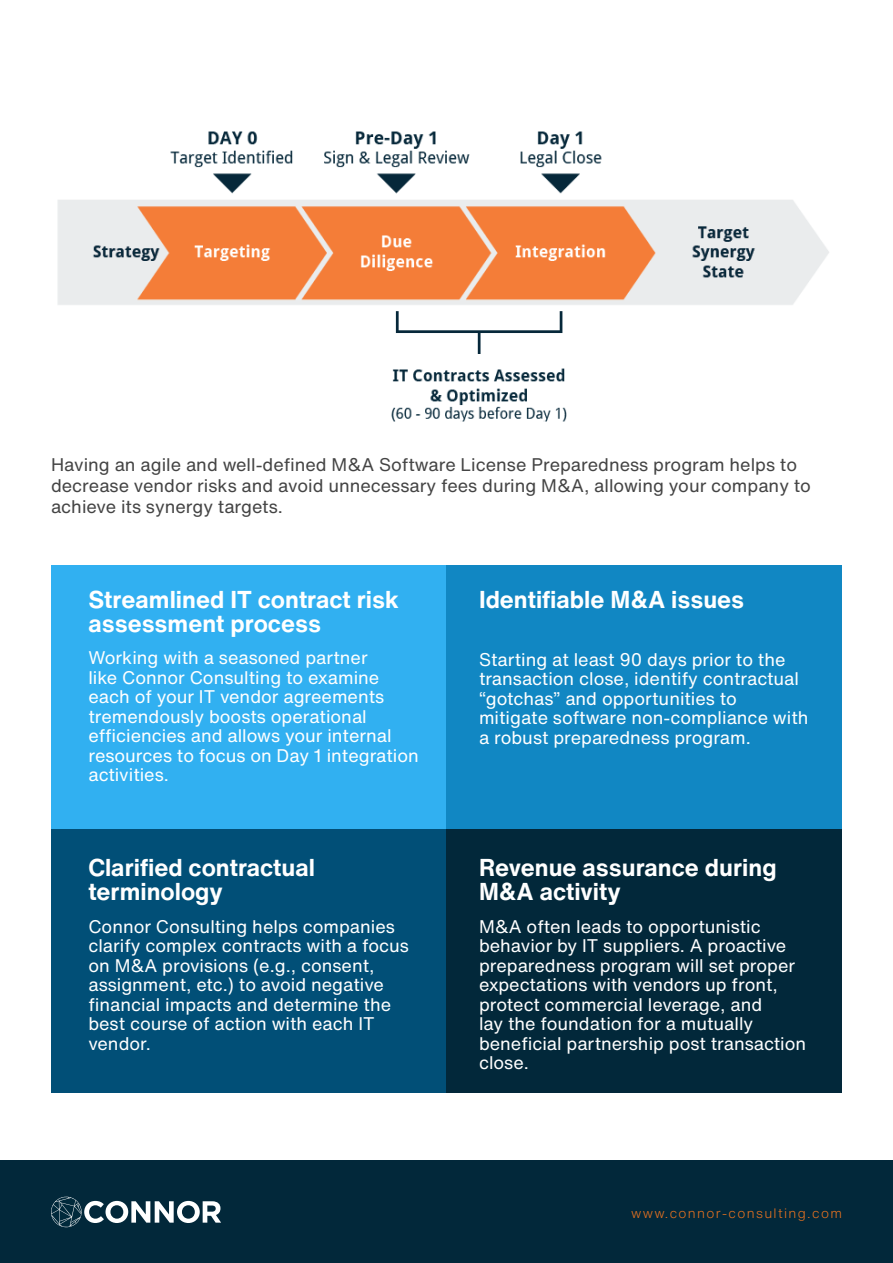
<style>
.page{position:relative;width:893px;height:1263px;background:#fff}
.page>*{position:absolute;margin:0;border:0;box-sizing:border-box;transform-origin:0 0}
.t1{font:700 24px/24px "Helvetica Now Text";color:#fff}
.t2{font:18px/19.5px "Helvetica Now Text";color:#fff}
.t3{font:18px/21px "Helvetica Now Text";color:#444}
.t4{font:300 13.5px "Helvetica Now Text";letter-spacing:.1em;color:#ee741f}
</style>
<div class="page">
<div style="left:0;top:1161px;width:893px;height:102px;background:#02283a"></div>
<svg style="left:51px;top:1196px;width:170px;height:31px"></svg>
<div style="left:51px;top:565px;width:395px;height:264px;background:#31b0f1"></div>
<div style="left:51px;top:829px;width:395px;height:264px;background:#014f77"></div>
<div style="left:446px;top:565px;width:396px;height:264px;background:#1187c3"></div>
<div style="left:446px;top:829px;width:396px;height:264px;background:#02283a"></div>
<img style="left:57px;top:131px;width:772px;height:291px">
<p class="t3" style="left:51px;top:453px;width:761px">Having an agile and well-defined M&amp;A Software License Preparedness program helps to decrease vendor risks and avoid unnecessary fees during M&amp;A, allowing your company to achieve its synergy targets.</p>
<h1 class="t1" style="left:88px;top:587px;width:312px">Streamlined IT contract risk assessment process</h1>
<p class="t2" style="left:88px;top:647px;width:332px">Working with a seasoned partner<br>like Connor Consulting to examine each of your IT vendor agreements tremendously boosts operational efficiencies and allows your internal resources to focus on Day 1 integration activities.</p>
<h1 class="t1" style="left:88px;top:855px;width:228px">Clarified contractual terminology</h1>
<p class="t2" style="left:88px;top:916px;width:322px">Connor Consulting helps companies clarify complex contracts with a focus on M&amp;A provisions (e.g., consent, assignment, etc.) to avoid negative financial impacts and determine the best course of action with each IT vendor.</p>
<h1 class="t1" style="left:479px;top:587px;width:267px">Identifiable M&amp;A issues</h1>
<p class="t2" style="left:479px;top:649px;width:331px">Starting at least 90 days prior to the transaction close, identify contractual “gotchas” and opportunities to mitigate software non-compliance with a robust preparedness program.</p>
<h1 class="t1" style="left:479px;top:855px;width:299px">Revenue assurance during<br>M&amp;A activity</h1>
<p class="t2" style="left:479px;top:916px;width:329px">M&amp;A often leads to opportunistic behavior by IT suppliers. A proactive preparedness program will set proper expectations with vendors up front, protect commercial leverage, and<br>lay the foundation for a mutually beneficial partnership post transaction close.</p>
<p class="t4" style="left:631px;top:1203px;width:212px">www.connor-consulting.com</p>
</div>
